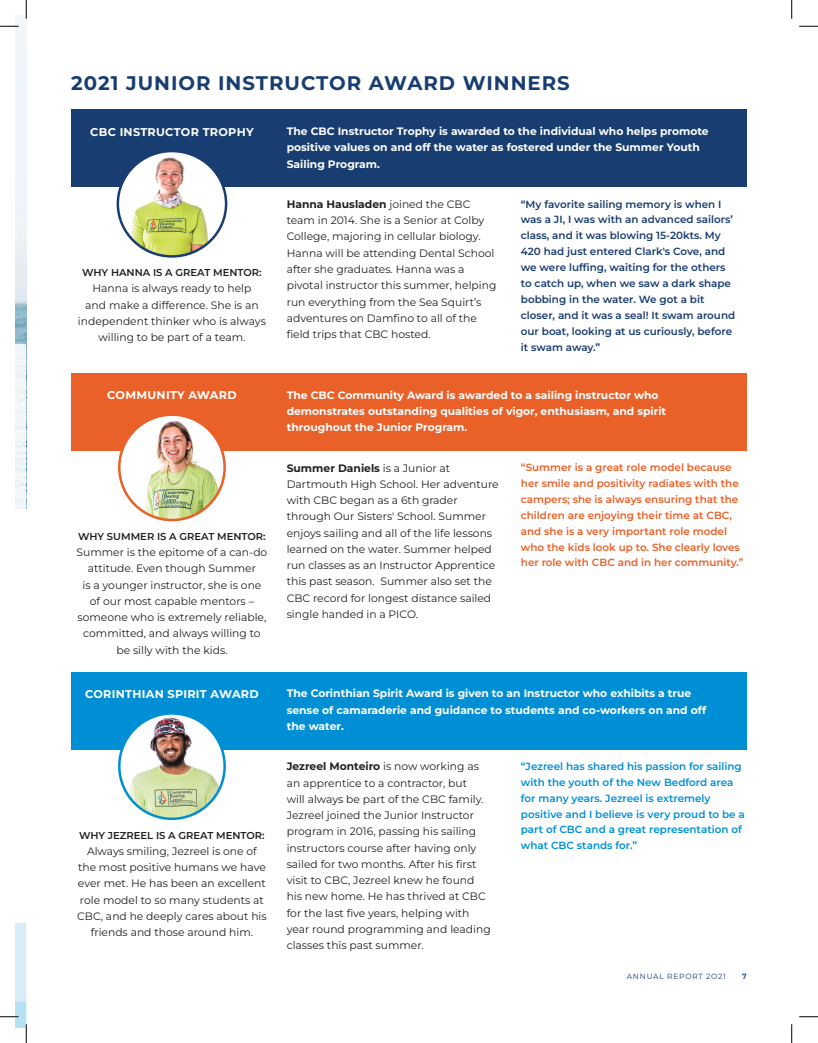
<style>
.page{position:relative;width:818px;height:1043px;background:#fff}
.page>*{position:absolute;margin:0;border:0;box-sizing:border-box;transform-origin:0 0}
.t1{font:700 19.75px "Montserrat";letter-spacing:.05em;color:#183d71}
.t2{font:700 11.25px "Montserrat";letter-spacing:.025em;color:#fff}
.t3{font:10.75px/16.2px "Montserrat";color:#231f20}
.t4{font:700 10.75px/16.2px "Montserrat";color:#fff}
.t5{font:600 10.38px/15.9px "Montserrat";color:#183d71}
.t6{font:600 10.38px/15.9px "Montserrat";color:#e96028}
.t7{font:600 10.38px/15.9px "Montserrat";color:#008fd5}
.t8{font:600 10px "Montserrat";color:#231f20}
.t9{font:7.5px "Montserrat";letter-spacing:.1em;color:#183d71}
.t10{font:600 7.5px "Montserrat";color:#183d71}
.s1{font-weight:700}
</style>
<div class="page">
<img style="left:15px;top:15px;width:11px;height:329px">
<div style="left:15px;top:344px;width:11px;height:165px;background:#f0f5f8"></div>
<div style="left:71px;top:109px;width:675px;height:78px;background:#183d71"></div>
<img style="left:118px;top:153px;width:105px;height:102px">
<div style="left:117px;top:150px;width:110px;height:108px;border:2px solid #183d71;border-radius:50%"></div>
<div style="left:71px;top:373px;width:675px;height:78px;background:#e96028"></div>
<img style="left:119px;top:415px;width:106px;height:105px;border-radius:53px">
<div style="left:118px;top:413px;width:108px;height:108px;border:2px solid #e96028;border-radius:50%"></div>
<div style="left:71px;top:671px;width:675px;height:78px;background:#008fd5"></div>
<img style="left:119px;top:713px;width:106px;height:105px;border-radius:53px">
<div style="left:118px;top:712px;width:108px;height:108px;border:2px solid #008fd5;border-radius:50%"></div>
<svg style="left:0;top:25px;width:19px;height:2px"></svg>
<svg style="left:799px;top:25px;width:19px;height:2px"></svg>
<svg style="left:799px;top:1016px;width:19px;height:1px"></svg>
<svg style="left:25px;top:0;width:2px;height:19px"></svg>
<svg style="left:0;top:922px;width:27px;height:120px"></svg>
<svg style="left:791px;top:0;width:1px;height:19px"></svg>
<svg style="left:791px;top:1024px;width:1px;height:18px"></svg>
<h1 class="t1" style="left:71px;top:70px;width:500px">2021 JUNIOR INSTRUCTOR AWARD WINNERS</h1>
<p class="t4" style="left:287px;top:123px;width:423px">The CBC Instructor Trophy is awarded to the individual who helps promote positive values on and off the water as fostered under the Summer Youth<br>Sailing Program.</p>
<p class="t3" style="left:287px;top:196px;width:211px"><span class="s1">Hanna Hausladen</span> joined the CBC team in 2014. She is a Senior at Colby College, majoring in cellular biology.<br>Hanna will be attending Dental School after she graduates. Hanna was a pivotal instructor this summer, helping run everything from the Sea Squirt’s adventures on Damfino to all of the field trips that CBC hosted.</p>
<p class="t2" style="left:90px;top:124px;width:165px">CBC INSTRUCTOR TROPHY</p>
<p class="t5" style="left:521px;top:196px;width:216px">“My favorite sailing memory is when I was a JI, I was with an advanced sailors’ class, and it was blowing 15-20kts. My 420 had just entered Clark's Cove, and we were luffing, waiting for the others to catch up, when we saw a dark shape bobbing in the water. We got a bit closer, and it was a seal! It swam around our boat, looking at us curiously, before it swam away.”</p>
<p class="t8" style="left:82px;top:266px;width:181px">WHY HANNA IS A GREAT MENTOR:</p>
<p class="t3" style="left:78px;top:280px;width:189px;text-align:center">Hanna is always ready to help<br>and make a difference. She is an independent thinker who is always willing to be part of a team.</p>
<p class="t2" style="left:107px;top:388px;width:131px">COMMUNITY AWARD</p>
<p class="t8" style="left:78px;top:529px;width:189px">WHY SUMMER IS A GREAT MENTOR:</p>
<p class="t3" style="left:77px;top:544px;width:192px;text-align:center">Summer is the epitome of a can-do attitude. Even though Summer<br>is a younger instructor, she is one of our most capable mentors – someone who is extremely reliable, committed, and always willing to be silly with the kids.</p>
<p class="t2" style="left:85px;top:686px;width:175px">CORINTHIAN SPIRIT AWARD</p>
<p class="t8" style="left:79px;top:828px;width:187px">WHY JEZREEL IS A GREAT MENTOR:</p>
<p class="t3" style="left:77px;top:842px;width:191px;text-align:center">Always smiling, Jezreel is one of the most positive humans we have ever met. He has been an excellent role model to so many students at<br>CBC, and he deeply cares about his friends and those around him.</p>
<p class="t4" style="left:287px;top:386px;width:381px">The CBC Community Award is awarded to a sailing instructor who demonstrates outstanding qualities of vigor, enthusiasm, and spirit throughout the Junior Program.</p>
<p class="t3" style="left:287px;top:459px;width:213px"><span class="s1">Summer Daniels</span> is a Junior at Dartmouth High School. Her adventure with CBC began as a 6th grader through Our Sisters' School. Summer enjoys sailing and all of the life lessons learned on the water. Summer helped run classes as an Instructor Apprentice this past season. Summer also set the CBC record for longest distance sailed single handed in a PICO.</p>
<p class="t6" style="left:521px;top:459px;width:224px">“Summer is a great role model because her smile and positivity radiates with the campers; she is always ensuring that the children are enjoying their time at CBC, and she is a very important role model who the kids look up to. She clearly loves her role with CBC and in her community.”</p>
<p class="t4" style="left:287px;top:685px;width:421px">The Corinthian Spirit Award is given to an Instructor who exhibits a true sense of camaraderie and guidance to students and co-workers on and off the water.</p>
<p class="t3" style="left:287px;top:758px;width:205px"><span class="s1">Jezreel Monteiro</span> is now working as an apprentice to a contractor, but<br>will always be part of the CBC family.<br>Jezreel joined the Junior Instructor program in 2016, passing his sailing instructors course after having only sailed for two months. After his first visit to CBC, Jezreel knew he found his new home. He has thrived at CBC for the last five years, helping with year round programming and leading classes this past summer.</p>
<p class="t7" style="left:521px;top:758px;width:225px">“Jezreel has shared his passion for sailing with the youth of the New Bedford area for many years. Jezreel is extremely positive and I believe is very proud to be a part of CBC and a great representation of what CBC stands for.”</p>
<p class="t9" style="left:626px;top:971px;width:101px">ANNUAL REPORT 2O21</p>
<p class="t10" style="left:742px;top:971px;width:6px">7</p>
</div>
